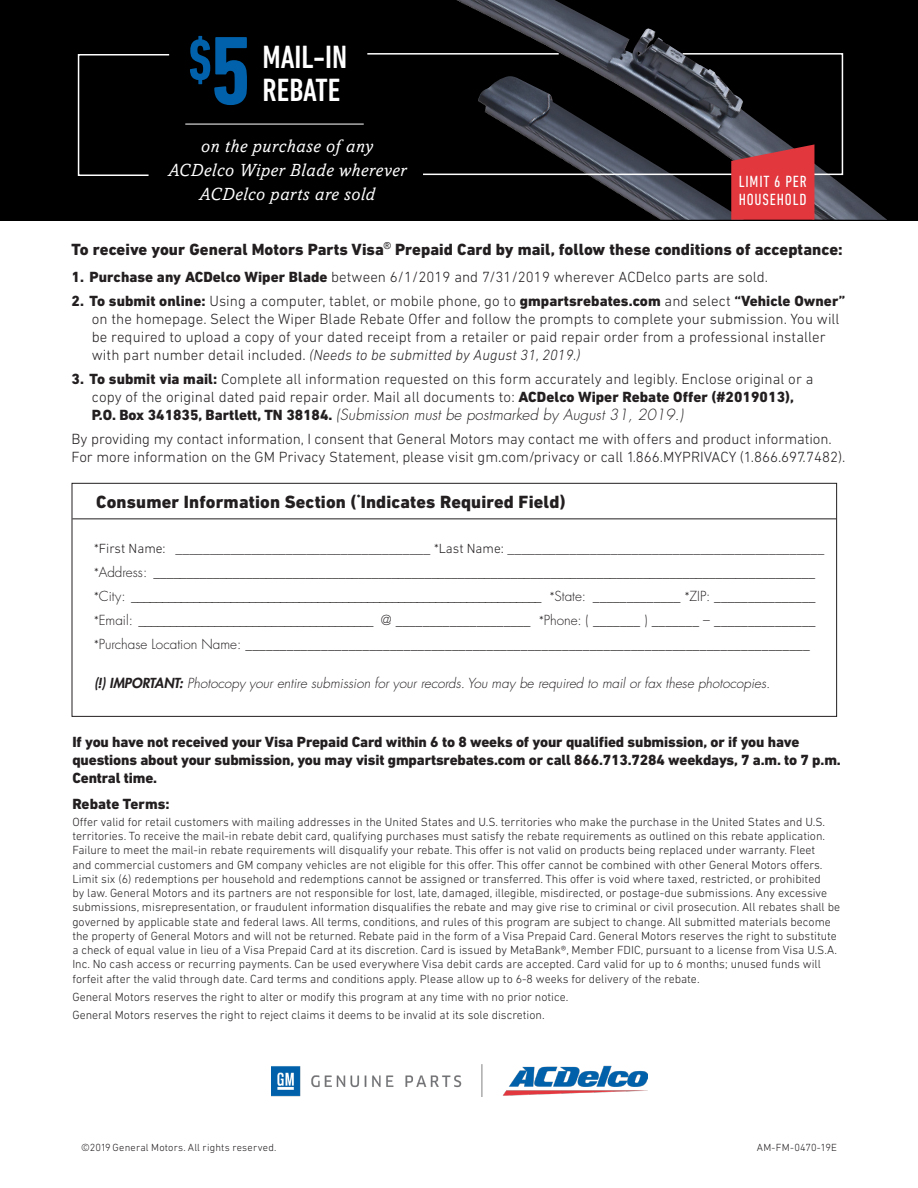
<style>
.page{position:relative;width:918px;height:1188px;background:#fff}
.page>*{position:absolute;margin:0;border:0;box-sizing:border-box;transform-origin:0 0}
.t1{font:700 condensed 58.5px "DIN Next LT Pro";color:#0161aa}
.t2{font:500 condensed 32.85px "DIN Next LT Pro";color:#fff}
.t3{font:italic 18px/24px "Amasis MT Pro";letter-spacing:.03em;color:#fff;text-align:center}
.t4{font:800 18px "DIN Next LT Pro";letter-spacing:.01em;color:#231f20}
.t5{font:800 16.5px "DIN Next LT Pro";letter-spacing:.005em;color:#231f20}
.t6{font:condensed 16.5px "DIN Next LT Pro";letter-spacing:.05em;color:#fff}
.t7{font:300 15px/18px "DIN Next LT Pro";letter-spacing:.005em;color:#231f20}
.t8{font:800 15px/18px "DIN Next LT Pro";letter-spacing:-.01em;color:#231f20}
.t9{font:300 13.5px "Futura LT Pro";color:#231f20}
.t10{font:italic 300 13.5px "Futura LT Pro";color:#231f20}
.t11{font:300 12px/14.2px "DIN Next LT Pro";color:#231f20}
.t12{font:300 10.5px "DIN Next LT Pro";letter-spacing:.015em;color:#231f20}
.s1{font-size:98.7px}
.s2{font-weight:800}
.s3{font-style:italic}
.s4{font-family:"Futura LT Pro";font-style:italic}
.s5{font-size:13.5px}
.s6{font-family:"DIN Next LT Pro"}
</style>
<div class="page">
<img style="left:271px;top:1065px;width:376px;height:32px">
<div style="left:0;top:0;width:918px;height:220px;background:#000001"></div>
<hr style="left:185px;top:124px;width:179px;height:1px;background:#fff">
<svg style="left:77px;top:54px;width:93px;height:122px"></svg>
<img style="left:456px;top:0;width:431px;height:220px">
<img style="left:477px;top:176px;width:254px;height:44px">
<svg style="left:423px;top:52px;width:421px;height:124px"></svg>
<svg style="left:731px;top:144px;width:83px;height:76px;background:#cf3a41"></svg>
<hr style="left:367px;top:53px;width:192px;height:2px;background:#fff">
<hr style="left:72px;top:518px;width:764px;height:1px;background:#231f20">
<div style="left:72px;top:483px;width:765px;height:234px;border:1px solid #231f20"></div>
<p class="t1" style="left:188px;top:27px;width:65px">$<span class="s1">5</span></p>
<p class="t2" style="left:263px;top:38px;width:86px">MAIL-IN</p>
<p class="t2" style="left:263px;top:71px;width:79px">REBATE</p>
<p class="t3" style="left:201px;top:134px;width:174px">on the purchase of any</p>
<p class="t3" style="left:168px;top:158px;width:240px">ACDelco Wiper Blade wherever<br>ACDelco parts are sold</p>
<p class="t6" style="left:739px;top:173px;width:69px">LIMIT 6 PER</p>
<p class="t6" style="left:739px;top:191px;width:69px">HOUSEHOLD</p>
<p class="t5" style="left:72px;top:239px;width:773px">To receive your General Motors Parts Visa<sup>®</sup> Prepaid Card by mail, follow these conditions of acceptance:</p>
<p class="t7" style="left:72px;top:267px;width:698px"><span class="s2">1. Purchase any ACDelco Wiper Blade</span> between 6/1/2019 and 7/31/2019 wherever ACDelco parts are sold.</p>
<p class="t7" style="left:92px;top:291px;width:755px;text-indent:-20px"><span class="s2">2. To submit online:</span> Using a computer, tablet, or mobile phone, go to <span class="s2">gmpartsrebates.com</span> and select <span class="s2">“Vehicle Owner” </span>on the homepage. Select the Wiper Blade Rebate Offer and follow the prompts to complete your submission. You will be required to upload a copy of your dated receipt from a retailer or paid repair order from a professional installer with part number detail included. <span class="s3">(Needs to be submitted by August 31, 2019.)</span></p>
<p class="t7" style="left:92px;top:369px;width:723px;text-indent:-20px"><span class="s2">3. To submit via mail:</span> Complete all information requested on this form accurately and legibly. Enclose original or a copy of the original dated paid repair order. Mail all documents to: <span class="s2">ACDelco Wiper Rebate Offer (#2019013),<br>P.O. Box 341835, Bartlett, TN 38184.</span> <span class="s4">(Submission must be postmarked by August 31, 2019.)</span></p>
<p class="t7" style="left:72px;top:429px;width:775px">By providing my contact information, I consent that General Motors may contact me with offers and product information.<br>For more information on the GM Privacy Statement, please visit gm.com/privacy or call 1.866.MYPRIVACY (1.866.697.7482).</p>
<p class="t4" style="left:96px;top:491px;width:471px">Consumer Information Section (<sup>*</sup>Indicates Required Field)</p>
<p class="t7" style="left:94px;top:539px;width:732px"><span class="s5">*First Name:</span> _____________________________________ <span class="s5">*Last Name:</span> ______________________________________________</p>
<p class="t9" style="left:94px;top:563px;width:723px"><span class="s6">*</span>Address: ____________________________________________________________________________________________________</p>
<p class="t9" style="left:94px;top:587px;width:723px"><span class="s6">*</span>City: __________________________________________________________________ <span class="s6">*</span>State: _____________ <span class="s6">*</span>ZIP: _______________</p>
<p class="t9" style="left:94px;top:611px;width:723px"><span class="s6">*</span>Email: _____________________________________ @ ____________________ <span class="s6">*</span>Phone: ( _______ ) _______ – _______________</p>
<p class="t9" style="left:94px;top:635px;width:717px"><span class="s6">*</span>Purchase Location Name: __________________________________________________________________________________</p>
<p class="t10" style="left:94px;top:674px;width:678px"><span class="s2">(!) IMPORTANT:</span> Photocopy your entire submission for your records. You may be required to mail or fax these photocopies.</p>
<p class="t8" style="left:72px;top:733px;width:770px">If you have not received your Visa Prepaid Card within 6 to 8 weeks of your qualified submission, or if you have questions about your submission, you may visit gmpartsrebates.com or call 866.713.7284 weekdays, 7 a.m. to 7 p.m.<br>Central time.</p>
<p class="t8" style="left:72px;top:795px;width:99px">Rebate Terms:</p>
<p class="t11" style="left:72px;top:815px;width:769px">Offer valid for retail customers with mailing addresses in the United States and U.S. territories who make the purchase in the United States and U.S. territories. To receive the mail-in rebate debit card, qualifying purchases must satisfy the rebate requirements as outlined on this rebate application.<br>Failure to meet the mail-in rebate requirements will disqualify your rebate. This offer is not valid on products being replaced under warranty. Fleet<br>and commercial customers and GM company vehicles are not eligible for this offer. This offer cannot be combined with other General Motors offers.<br>Limit six (6) redemptions per household and redemptions cannot be assigned or transferred. This offer is void where taxed, restricted, or prohibited<br>by law. General Motors and its partners are not responsible for lost, late, damaged, illegible, misdirected, or postage-due submissions. Any excessive submissions, misrepresentation, or fraudulent information disqualifies the rebate and may give rise to criminal or civil prosecution. All rebates shall be governed by applicable state and federal laws. All terms, conditions, and rules of this program are subject to change. All submitted materials become the property of General Motors and will not be returned. Rebate paid in the form of a Visa Prepaid Card. General Motors reserves the right to substitute a check of equal value in lieu of a Visa Prepaid Card at its discretion. Card is issued by MetaBank®, Member FDIC, pursuant to a license from Visa U.S.A.<br>Inc. No cash access or recurring payments. Can be used everywhere Visa debit cards are accepted. Card valid for up to 6 months; unused funds will forfeit after the valid through date. Card terms and conditions apply. Please allow up to 6-8 weeks for delivery of the rebate.</p>
<p class="t11" style="left:72px;top:989px;width:498px">General Motors reserves the right to alter or modify this program at any time with no prior notice.</p>
<p class="t11" style="left:72px;top:1007px;width:474px">General Motors reserves the right to reject claims it deems to be invalid at its sole discretion.</p>
<p class="t12" style="left:81px;top:1141px;width:197px">©2019 General Motors. All rights reserved.</p>
<p class="t12" style="left:757px;top:1141px;width:82px">AM-FM-0470-19E</p>
</div>
